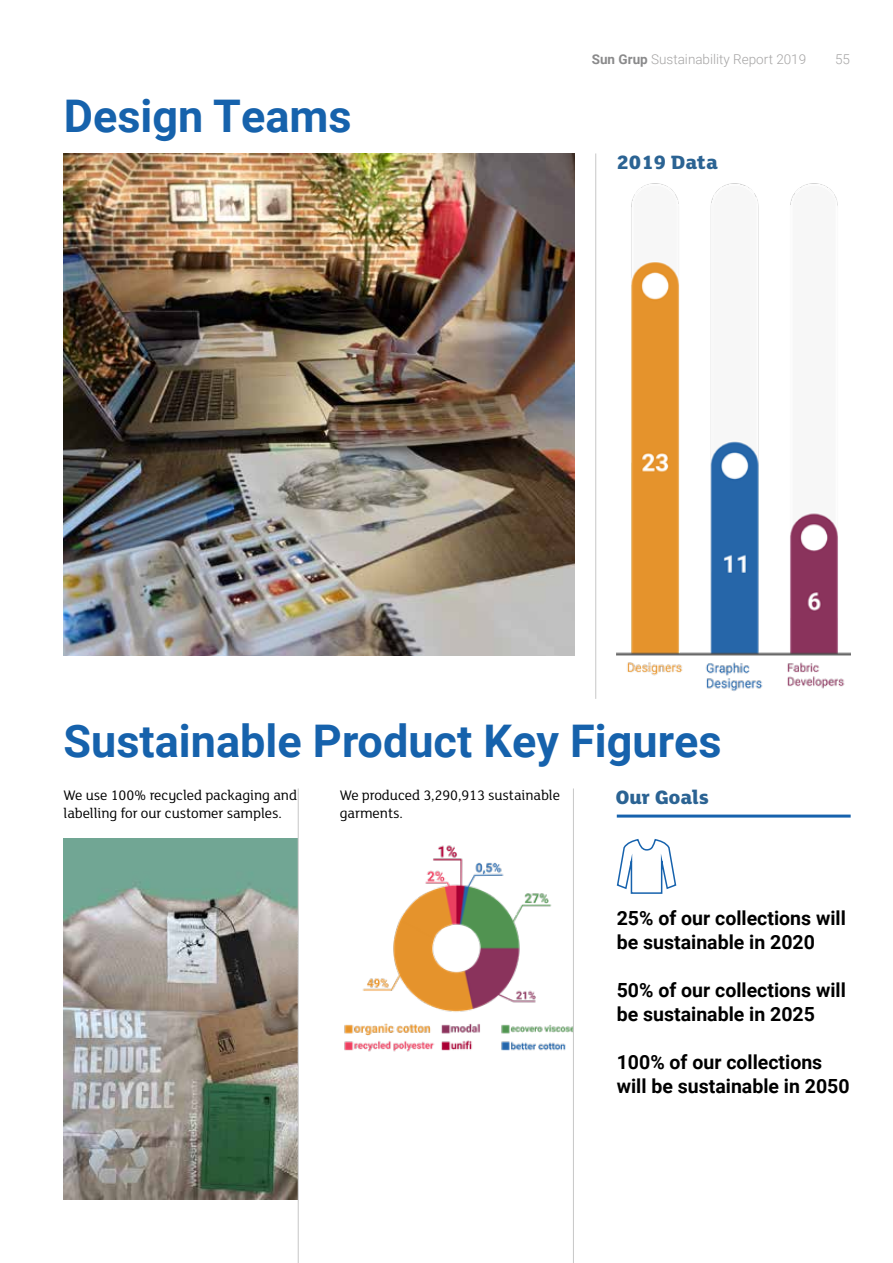
<style>
.page{position:relative;width:893px;height:1263px;background:#fff}
.page>*{position:absolute;margin:0;border:0;box-sizing:border-box;transform-origin:0 0}
.t1{font:700 45px "Roboto";color:#1662ac}
.t2{font:800 21px "FS Lola";color:#2b6393}
.t3{font:700 19.5px/24px "Roboto";color:#000}
.t4{font:15px/18px "FS Lola";letter-spacing:-.005em;color:#000}
.t5{font:300 13.5px "Roboto";color:#a5a4a4}
.s1{font-weight:700;color:#8a8a8b}
</style>
<div class="page">
<img style="left:64px;top:153px;width:510px;height:503px">
<img style="left:617px;top:183px;width:233px;height:508px">
<hr style="left:595px;top:153px;width:1px;height:546px;background:#c7c7c7">
<img style="left:64px;top:839px;width:233px;height:360px">
<img style="left:344px;top:845px;width:229px;height:207px">
<hr style="left:617px;top:814px;width:234px;height:3px;background:#1662ad">
<svg style="left:616px;top:839px;width:61px;height:55px"></svg>
<hr style="left:298px;top:788px;width:1px;height:475px;background:#c7c7c7">
<hr style="left:573px;top:788px;width:1px;height:475px;background:#c7c7c7">
<h1 class="t1" style="left:64px;top:85px;width:289px">Design Teams</h1>
<p class="t5" style="left:592px;top:50px;width:216px"><span class="s1">Sun Grup</span> Sustainability Report 2019</p>
<p class="t5" style="left:835px;top:50px;width:16px">55</p>
<p class="t2" style="left:617px;top:153px;width:103px">2019 Data</p>
<h1 class="t1" style="left:64px;top:709px;width:659px">Sustainable Product Key Figures</h1>
<p class="t4" style="left:64px;top:787px;width:235px">We use 100% recycled packaging and labelling for our customer samples.</p>
<p class="t4" style="left:340px;top:787px;width:222px">We produced 3,290,913 sustainable garments.</p>
<p class="t2" style="left:616px;top:788px;width:95px">Our Goals</p>
<p class="t3" style="left:617px;top:905px;width:231px">25% of our collections will be sustainable in 2020</p>
<p class="t3" style="left:617px;top:977px;width:231px">50% of our collections will be sustainable in 2025</p>
<p class="t3" style="left:617px;top:1049px;width:234px">100% of our collections will be sustainable in 2050</p>
</div>
